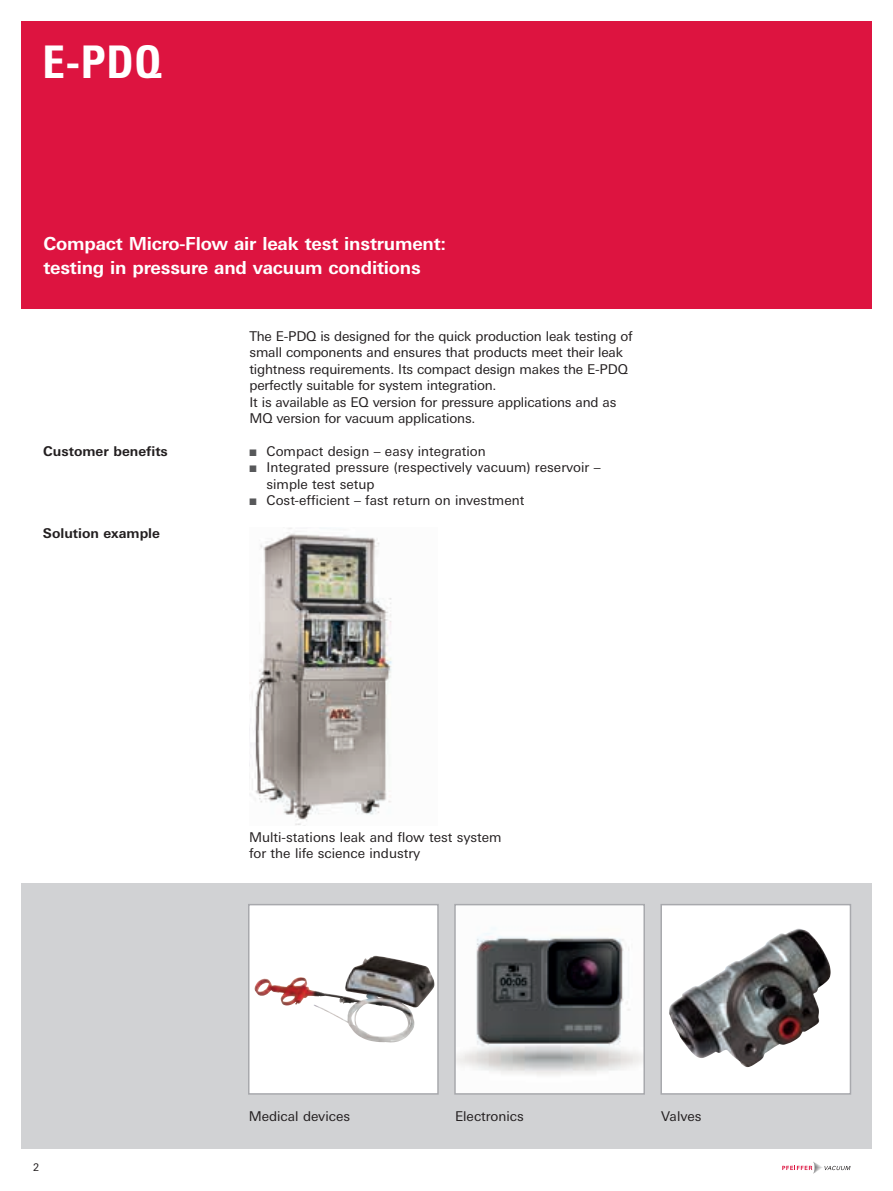
<style>
.page{position:relative;width:893px;height:1191px;background:#fff}
.page>*{position:absolute;margin:0;border:0;box-sizing:border-box;transform-origin:0 0}
.t1{font:700 condensed 45px "Univers";color:#fff}
.t2{font:700 18px/24px "Univers Next W1 G";letter-spacing:-.01em;color:#fff}
.t3{font:13.5px/16.5px "Univers Next W1 G";letter-spacing:-.015em;color:#231f20}
.t4{font:700 13.5px "Univers Next W1 G";color:#231f20}
.t5{font:10.5px "Univers Next W1 G";color:#231f20}
.s1{color:#57585a}
</style>
<div class="page">
<div style="left:21px;top:21px;width:851px;height:287px;background:#dd1440"></div>
<div style="left:21px;top:882px;width:851px;height:266px;background:#d1d2d4"></div>
<svg style="left:782px;top:1161px;width:68px;height:12px"></svg>
<div style="left:249px;top:904px;width:189px;height:190px;background:#fff"></div>
<img style="left:254px;top:957px;width:119px;height:48px">
<div style="left:248px;top:904px;width:191px;height:190px;border:2px solid #a8a9ad"></div>
<img style="left:457px;top:907px;width:185px;height:184px">
<div style="left:454px;top:904px;width:191px;height:190px;border:2px solid #a8a9ad"></div>
<svg style="left:663px;top:907px;width:185px;height:184px;background:#e1e0e0"></svg>
<img style="left:669px;top:928px;width:128px;height:139px">
<div style="left:660px;top:904px;width:191px;height:190px;border:2px solid #a8a9ad"></div>
<img style="left:249px;top:528px;width:143px;height:297px">
<h1 class="t1" style="left:43px;top:35px;width:121px">E-PDQ</h1>
<h2 class="t2" style="left:43px;top:231px;width:404px">Compact Micro-Flow air leak test instrument: testing in pressure and vacuum conditions</h2>
<p class="t3" style="left:249px;top:327px;width:385px">The E-PDQ is designed for the quick production leak testing of small components and ensures that products meet their leak tightness requirements. Its compact design makes the E-PDQ perfectly suitable for system integration.<br>It is available as EQ version for pressure applications and as MQ version for vacuum applications.</p>
<p class="t4" style="left:43px;top:443px;width:126px">Customer benefits</p>
<p class="t3" style="left:249px;top:443px;width:238px"><span class="s1">■</span> Compact design – easy integration</p>
<p class="t3" style="left:266px;top:459px;width:336px;text-indent:-17px"><span class="s1">■</span> Integrated pressure (respectively vacuum) reservoir – simple test setup</p>
<p class="t3" style="left:249px;top:492px;width:276px"><span class="s1">■</span> Cost-efficient – fast return on investment</p>
<p class="t4" style="left:43px;top:525px;width:119px">Solution example</p>
<p class="t3" style="left:249px;top:828px;width:254px">Multi-stations leak and flow test system for the life science industry</p>
<p class="t5" style="left:33px;top:1161px;width:8px">2</p>
<p class="t3" style="left:249px;top:1108px;width:103px">Medical devices</p>
<p class="t3" style="left:455px;top:1108px;width:70px">Electronics</p>
<p class="t3" style="left:661px;top:1108px;width:42px">Valves</p>
</div>
